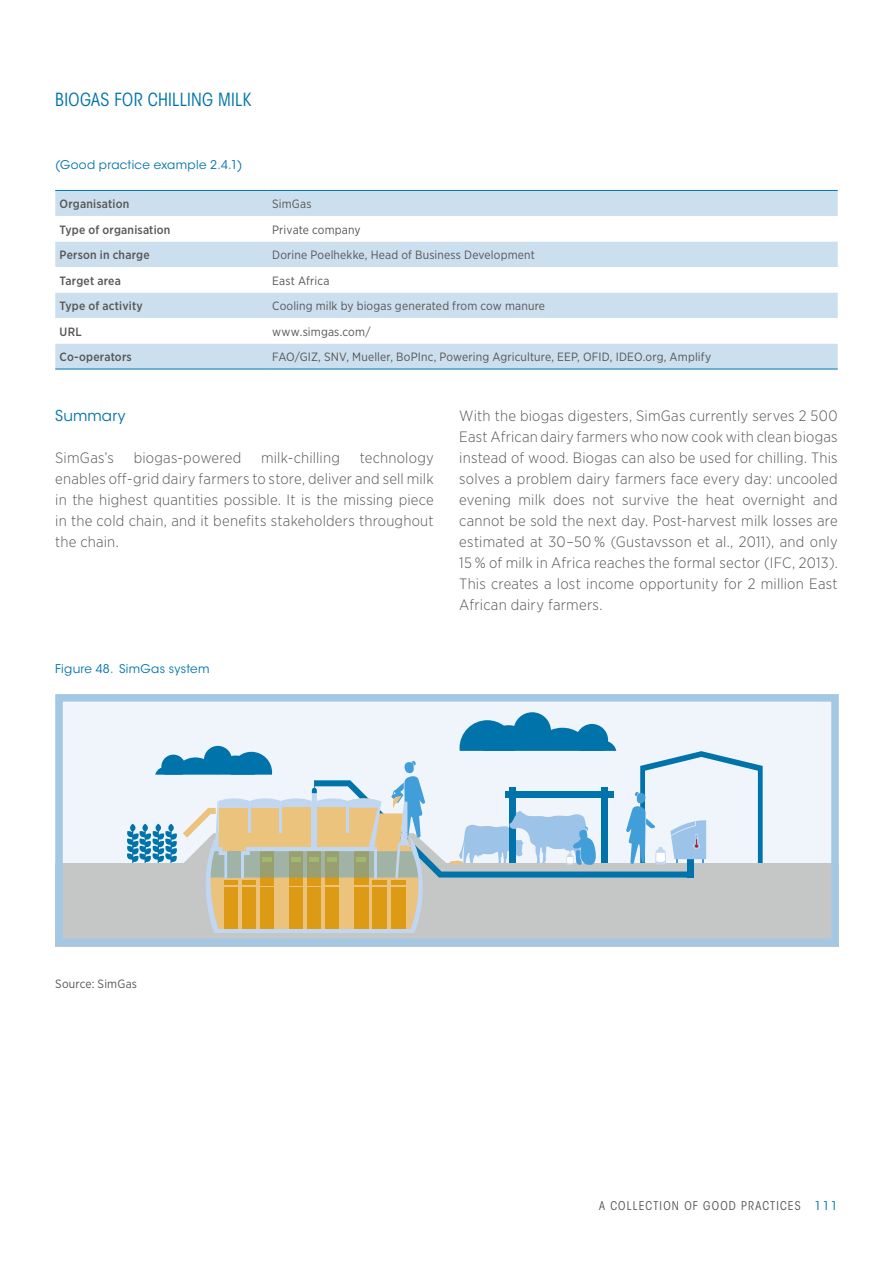
<style>
.page{position:relative;width:893px;height:1263px;background:#fff}
.page>*{position:absolute;margin:0;border:0;box-sizing:border-box;transform-origin:0 0}
.t1{font:condensed 18px "ITC Avant Garde Std";letter-spacing:.015em;color:#0073ab}
.t2{font:300 15px/21px "Gotham Narrow";letter-spacing:.015em;color:#565656;text-align:justify}
.t3{font:15px "ITC Avant Garde Std";letter-spacing:.005em;color:#0073ab}
.t4{font:12px "Gotham Narrow";letter-spacing:.015em;color:#565656}
.t5{font:500 12px "Gotham Narrow";letter-spacing:.015em;color:#565656}
.t6{font:12px "ITC Avant Garde Std";letter-spacing:.025em;color:#0073ab}
.t7{font:condensed 12px "ITC Avant Garde Std";letter-spacing:.1em;color:#565656}
.s1{font-stretch:normal;color:#0073ab}
</style>
<div class="page">
<div style="left:55px;top:694px;width:784px;height:252px;background:#f0f5fc"></div>
<div style="left:55px;top:863px;width:784px;height:83px;background:#c5c6c6"></div>
<div style="left:513px;top:712px;width:38px;height:38px;background:#0073ab;border-radius:50%"></div>
<svg style="left:127px;top:720px;width:636px;height:213px"></svg>
<div style="left:55px;top:694px;width:784px;height:252px;border:8px solid #a4c8e3"></div>
<div style="left:55px;top:191px;width:783px;height:178px;background:#cbdfef"></div>
<svg style="left:55px;top:216px;width:783px;height:127px"></svg>
<hr style="left:55px;top:190px;width:213px;height:1px;background:#0073ab">
<hr style="left:268px;top:190px;width:570px;height:1px;background:#0073ab">
<hr style="left:55px;top:369px;width:213px;height:1px;background:#0073ab">
<hr style="left:268px;top:369px;width:570px;height:1px;background:#0073ab">
<p class="t1" style="left:55px;top:89px;width:197px">BIOGAS FOR CHILLING MILK</p>
<p class="t6" style="left:55px;top:157px;width:189px">(Good practice example 2.4.1)</p>
<p class="t5" style="left:60px;top:196px;width:71px">Organisation</p>
<p class="t4" style="left:272px;top:196px;width:41px">SimGas</p>
<p class="t5" style="left:60px;top:222px;width:112px">Type of organisation</p>
<p class="t4" style="left:272px;top:222px;width:90px">Private company</p>
<p class="t5" style="left:60px;top:247px;width:92px">Person in charge</p>
<p class="t4" style="left:272px;top:247px;width:264px">Dorine Poelhekke, Head of Business Development</p>
<p class="t5" style="left:60px;top:273px;width:63px">Target area</p>
<p class="t4" style="left:272px;top:273px;width:59px">East Africa</p>
<p class="t5" style="left:60px;top:298px;width:85px">Type of activity</p>
<p class="t4" style="left:272px;top:298px;width:274px">Cooling milk by biogas generated from cow manure</p>
<p class="t5" style="left:60px;top:324px;width:24px">URL</p>
<p class="t4" style="left:272px;top:324px;width:100px">www.simgas.com/</p>
<p class="t5" style="left:60px;top:349px;width:74px">Co-operators</p>
<p class="t4" style="left:272px;top:349px;width:441px">FAO/GIZ, SNV, Mueller, BoPInc, Powering Agriculture, EEP, OFID, IDEO.org, Amplify</p>
<p class="t3" style="left:55px;top:407px;width:72px">Summary</p>
<p class="t2" style="left:55px;top:447px;width:60px">SimGas’s</p>
<p class="t2" style="left:134px;top:447px;width:109px">biogas-powered</p>
<p class="t2" style="left:261px;top:447px;width:80px">milk-chilling</p>
<p class="t2" style="left:55px;top:447px;width:380px;text-indent:304px">technology enables off-grid dairy farmers to store, deliver and sell milk in the highest quantities possible. It is the missing piece in the cold chain, and it benefits stakeholders throughout the chain.</p>
<p class="t6" style="left:55px;top:661px;width:156px">Figure 48. SimGas system</p>
<p class="t2" style="left:459px;top:405px;width:380px">With the biogas digesters, SimGas currently serves 2 500<br>East African dairy farmers who now cook with clean biogas instead of wood. Biogas can also be used for chilling. This solves a problem dairy farmers face every day: uncooled evening milk does not survive the heat overnight and cannot be sold the next day. Post-harvest milk losses are estimated at 30–50 % (Gustavsson et al., 2011), and only 15 % of milk in Africa reaches the formal sector (IFC, 2013).<br>This creates a lost income opportunity for 2 million East African dairy farmers.</p>
<p class="t4" style="left:55px;top:976px;width:83px">Source: SimGas</p>
<p class="t7" style="left:599px;top:1198px;width:240px">A COLLECTION OF GOOD PRACTICES <span class="s1">111</span></p>
</div>
